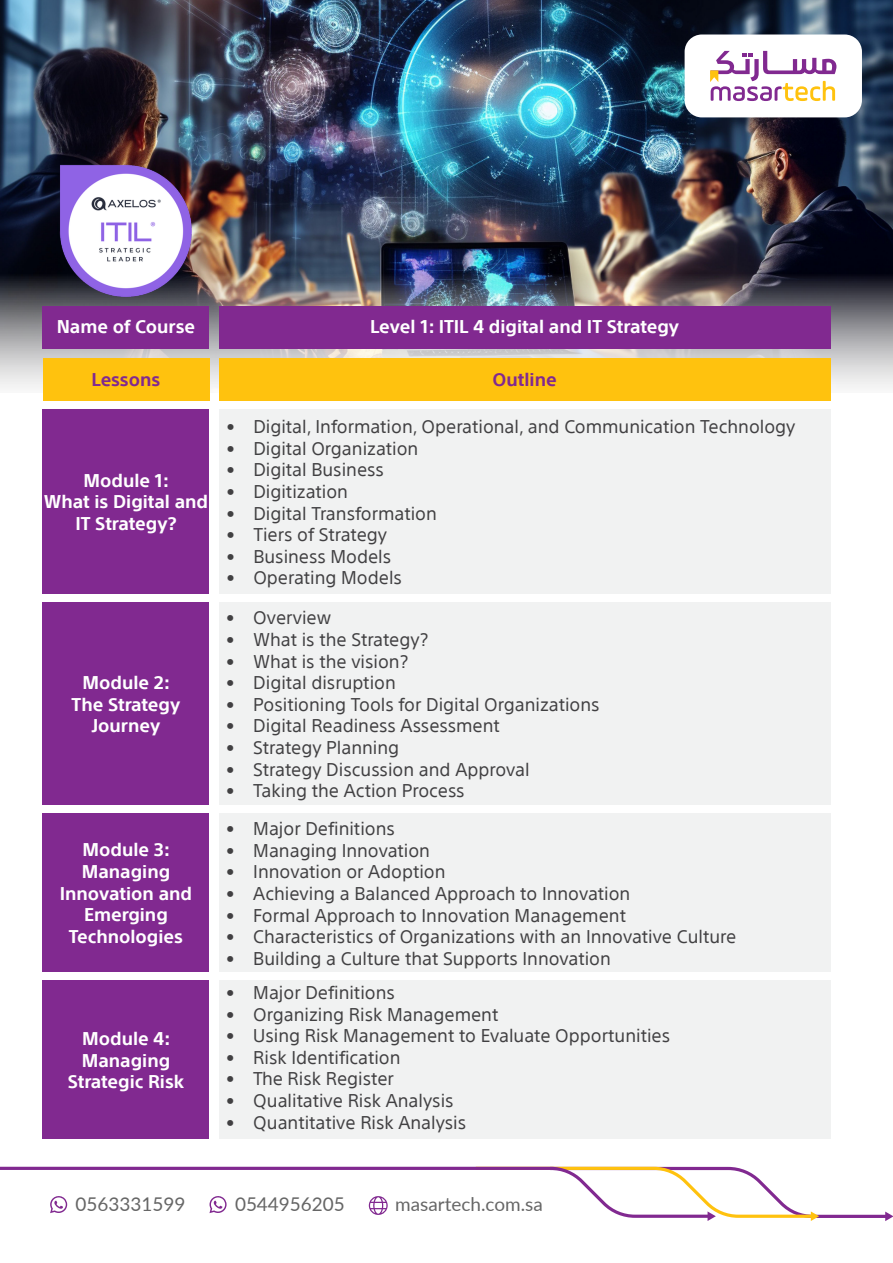
<style>
.page{position:relative;width:893px;height:1263px;background:#fff}
.page>*{position:absolute;margin:0;border:0;box-sizing:border-box;transform-origin:0 0}
.t1{font:18.9px "Lato";color:#666}
.t2{font:18px "SST Arabic";color:#414042}
.t3{font:700 18px/21.6px "SST Arabic";color:#fff;text-align:center}
.t4{font:700 18px "SST Arabic";color:#812990}
</style>
<div class="page">
<img style="left:0;top:0;width:893px;height:227px">
<img style="left:0;top:227px;width:893px;height:174px">
<div style="left:685px;top:35px;width:177px;height:82px;background:#fff;border-radius:17px"></div>
<div style="left:219px;top:306px;width:612px;height:43px;background:#812990"></div>
<div style="left:43px;top:306px;width:166px;height:43px;background:#812990"></div>
<div style="left:43px;top:358px;width:166px;height:43px;background:#ffc20e"></div>
<div style="left:219px;top:358px;width:611px;height:43px;background:#ffc20e"></div>
<div style="left:43px;top:409px;width:166px;height:185px;background:#812990"></div>
<div style="left:219px;top:409px;width:611px;height:185px;background:#f1f2f2"></div>
<div style="left:43px;top:602px;width:166px;height:203px;background:#812990"></div>
<div style="left:219px;top:602px;width:611px;height:203px;background:#f1f2f2"></div>
<div style="left:43px;top:813px;width:166px;height:159px;background:#812990"></div>
<div style="left:219px;top:813px;width:611px;height:159px;background:#f1f2f2"></div>
<div style="left:43px;top:981px;width:166px;height:158px;background:#812990"></div>
<div style="left:219px;top:981px;width:611px;height:158px;background:#f1f2f2"></div>
<svg style="left:710px;top:51px;width:126px;height:50px"></svg>
<svg style="left:0;top:1167px;width:893px;height:54px"></svg>
<img style="left:59px;top:165px;width:133px;height:133px">
<p class="t3" style="left:57px;top:316px;width:140px">Name of Course</p>
<p class="t4" style="left:92px;top:369px;width:70px">Lessons</p>
<p class="t4" style="left:493px;top:369px;width:66px">Outline</p>
<p class="t3" style="left:370px;top:316px;width:310px">Level 1: ITIL 4 digital and IT Strategy</p>
<p class="t3" style="left:44px;top:470px;width:166px">Module 1:<br>What is Digital and<br>IT Strategy?</p>
<p class="t3" style="left:72px;top:672px;width:110px">Module 2:<br>The Strategy<br>Journey</p>
<p class="t3" style="left:60px;top:839px;width:134px">Module 3:<br>Managing<br>Innovation and<br>Emerging<br>Technologies</p>
<p class="t3" style="left:68px;top:1028px;width:118px">Module 4:<br>Managing<br>Strategic Risk</p>
<p class="t2" style="left:226px;top:416px;width:571px">• Digital, Information, Operational, and Communication Technology</p>
<p class="t2" style="left:226px;top:438px;width:194px">• Digital Organization</p>
<p class="t2" style="left:226px;top:460px;width:159px">• Digital Business</p>
<p class="t2" style="left:226px;top:481px;width:123px">• Digitization</p>
<p class="t2" style="left:226px;top:503px;width:212px">• Digital Transformation</p>
<p class="t2" style="left:226px;top:524px;width:162px">• Tiers of Strategy</p>
<p class="t2" style="left:226px;top:546px;width:166px">• Business Models</p>
<p class="t2" style="left:226px;top:568px;width:177px">• Operating Models</p>
<p class="t2" style="left:226px;top:608px;width:106px">• Overview</p>
<p class="t2" style="left:226px;top:629px;width:203px">• What is the Strategy?</p>
<p class="t2" style="left:226px;top:651px;width:183px">• What is the vision?</p>
<p class="t2" style="left:226px;top:672px;width:171px">• Digital disruption</p>
<p class="t2" style="left:226px;top:694px;width:375px">• Positioning Tools for Digital Organizations</p>
<p class="t2" style="left:226px;top:716px;width:275px">• Digital Readiness Assessment</p>
<p class="t2" style="left:226px;top:737px;width:174px">• Strategy Planning</p>
<p class="t2" style="left:226px;top:759px;width:305px">• Strategy Discussion and Approval</p>
<p class="t2" style="left:226px;top:780px;width:240px">• Taking the Action Process</p>
<p class="t2" style="left:226px;top:818px;width:170px">• Major Definitions</p>
<p class="t2" style="left:226px;top:840px;width:205px">• Managing Innovation</p>
<p class="t2" style="left:226px;top:861px;width:221px">• Innovation or Adoption</p>
<p class="t2" style="left:226px;top:883px;width:406px">• Achieving a Balanced Approach to Innovation</p>
<p class="t2" style="left:226px;top:905px;width:401px">• Formal Approach to Innovation Management</p>
<p class="t2" style="left:226px;top:926px;width:511px">• Characteristics of Organizations with an Innovative Culture</p>
<p class="t2" style="left:226px;top:948px;width:386px">• Building a Culture that Supports Innovation</p>
<p class="t2" style="left:226px;top:982px;width:170px">• Major Definitions</p>
<p class="t2" style="left:226px;top:1004px;width:274px">• Organizing Risk Management</p>
<p class="t2" style="left:226px;top:1025px;width:445px">• Using Risk Management to Evaluate Opportunities</p>
<p class="t2" style="left:226px;top:1047px;width:176px">• Risk Identification</p>
<p class="t2" style="left:226px;top:1069px;width:169px">• The Risk Register</p>
<p class="t2" style="left:226px;top:1090px;width:229px">• Qualitative Risk Analysis</p>
<p class="t2" style="left:226px;top:1112px;width:241px">• Quantitative Risk Analysis</p>
<p class="t1" style="left:76px;top:1191px;width:111px">0563331599</p>
<p class="t1" style="left:235px;top:1191px;width:111px">0544956205</p>
<p class="t1" style="left:395px;top:1191px;width:149px">masartech.com.sa</p>
</div>
